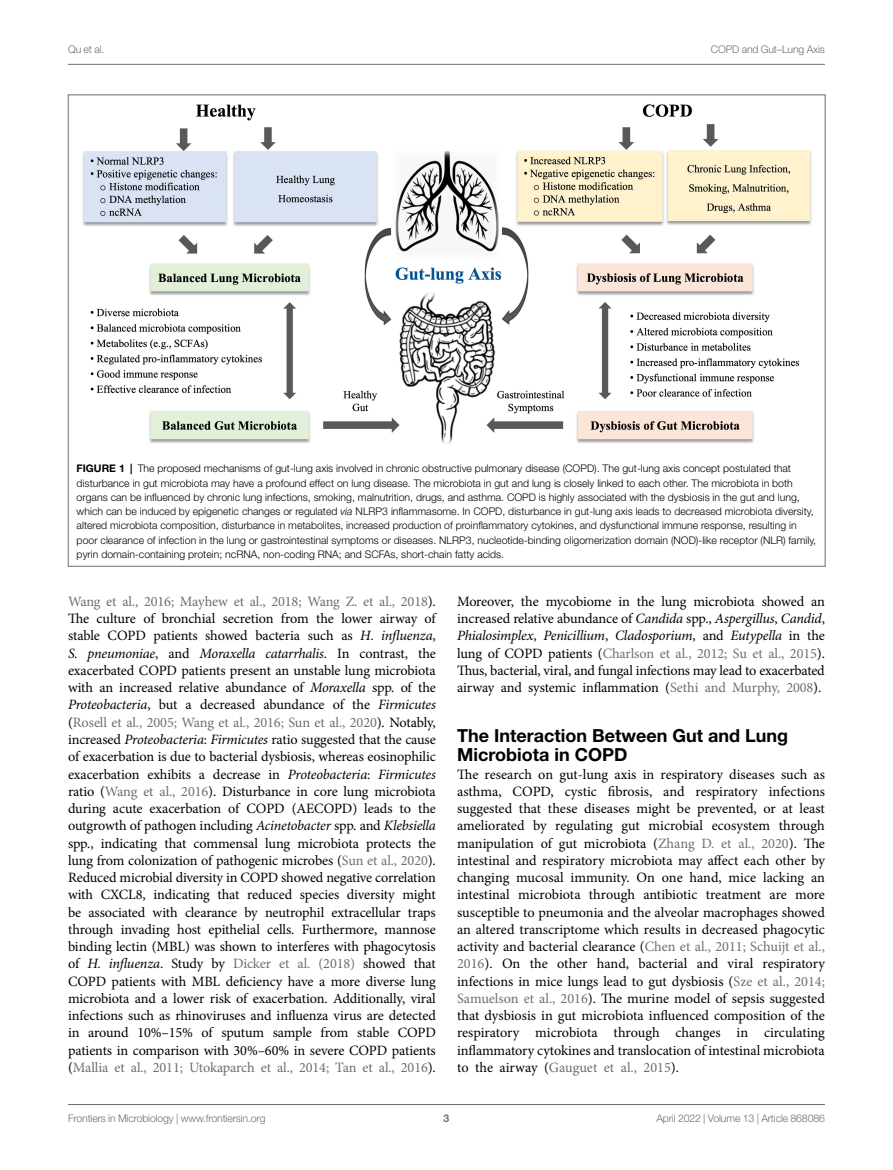
<style>
.page{position:relative;width:893px;height:1170px;background:#fff}
.page>*{position:absolute;margin:0;border:0;box-sizing:border-box;transform-origin:0 0}
.HEAD_2{font:700 18px/18.8px "Helvetica Neue LT Std";color:#000}
.TEXT_FLUSH{font:14.25px/17.2px "Minion Pro";letter-spacing:-.01em;color:#000;text-align:justify}
.FIG_LEG{font:300 10.5px/14.2px "Helvetica Neue LT Std";color:#000}
.t1{font:300 10.5px "Helvetica Neue LT Std";letter-spacing:-.015em;color:#6d6e71}
.t2{font:700 10.5px "Helvetica Neue LT Std";color:#6d6e71}
.s1{font-weight:700}
.s2{font-style:italic}
.s3{color:#6d6e71}
</style>
<div class="page">
<hr style="left:68px;top:64px;width:757px;height:1px;background:#6d6e71">
<hr style="left:68px;top:1104px;width:757px;height:1px;background:#6d6e71">
<img style="left:82px;top:104px;width:730px;height:339px">
<p class="t1" style="left:68px;top:42px;width:38px">Qu et al.</p>
<p class="t1" style="left:711px;top:42px;width:116px">COPD and Gut–Lung Axis</p>
<p class="FIG_LEG" style="left:77px;top:461px;width:741px"><span class="s1">FIGURE 1 |</span> The proposed mechanisms of gut-lung axis involved in chronic obstructive pulmonary disease (COPD). The gut-lung axis concept postulated that disturbance in gut microbiota may have a profound effect on lung disease. The microbiota in gut and lung is closely linked to each other. The microbiota in both organs can be influenced by chronic lung infections, smoking, malnutrition, drugs, and asthma. COPD is highly associated with the dysbiosis in the gut and lung, which can be induced by epigenetic changes or regulated <span class="s2">via</span> NLRP3 inflammasome. In COPD, disturbance in gut-lung axis leads to decreased microbiota diversity, altered microbiota composition, disturbance in metabolites, increased production of proinflammatory cytokines, and dysfunctional immune response, resulting in poor clearance of infection in the lung or gastrointestinal symptoms or diseases. NLRP3, nucleotide-binding oligomerization domain (NOD)-like receptor (NLR) family, pyrin domain-containing protein; ncRNA, non-coding RNA; and SCFAs, short-chain fatty acids.</p>
<p class="TEXT_FLUSH" style="left:68px;top:592px;width:369px"><span class="s3">Wang et al., 2016; Mayhew et al., 2018; Wang Z. et al., 2018</span>).<br>The culture of bronchial secretion from the lower airway of stable COPD patients showed bacteria such as <span class="s2">H. influenza</span>, <span class="s2">S. pneumoniae</span>, and <span class="s2">Moraxella catarrhalis</span>. In contrast, the exacerbated COPD patients present an unstable lung microbiota with an increased relative abundance of <span class="s2">Moraxella</span> spp. of the <span class="s2">Proteobacteria</span>, but a decreased abundance of the <span class="s2">Firmicutes </span>(<span class="s3">Rosell et al., 2005; Wang et al., 2016; Sun et al., 2020</span>). Notably, increased <span class="s2">Proteobacteria</span>: <span class="s2">Firmicutes</span> ratio suggested that the cause of exacerbation is due to bacterial dysbiosis, whereas eosinophilic exacerbation exhibits a decrease in <span class="s2">Proteobacteria</span>: <span class="s2">Firmicutes </span>ratio (<span class="s3">Wang et al., 2016</span>). Disturbance in core lung microbiota during acute exacerbation of COPD (AECOPD) leads to the outgrowth of pathogen including <span class="s2">Acinetobacter</span> spp. and <span class="s2">Klebsiella </span>spp., indicating that commensal lung microbiota protects the lung from colonization of pathogenic microbes (<span class="s3">Sun et al., 2020</span>).<br>Reduced microbial diversity in COPD showed negative correlation with CXCL8, indicating that reduced species diversity might be associated with clearance by neutrophil extracellular traps through invading host epithelial cells. Furthermore, mannose binding lectin (MBL) was shown to interferes with phagocytosis of <span class="s2">H. influenza</span>. Study by <span class="s3">Dicker et al. (2018)</span> showed that COPD patients with MBL deficiency have a more diverse lung microbiota and a lower risk of exacerbation. Additionally, viral infections such as rhinoviruses and influenza virus are detected in around 10%–15% of sputum sample from stable COPD patients in comparison with 30%–60% in severe COPD patients (<span class="s3">Mallia et al., 2011; Utokaparch et al., 2014; Tan et al., 2016</span>).</p>
<p class="TEXT_FLUSH" style="left:457px;top:592px;width:369px">Moreover, the mycobiome in the lung microbiota showed an increased relative abundance of <span class="s2">Candida</span> spp., <span class="s2">Aspergillus</span>, <span class="s2">Candid</span>, <span class="s2">Phialosimplex</span>, <span class="s2">Penicillium</span>, <span class="s2">Cladosporium</span>, and <span class="s2">Eutypella</span> in the lung of COPD patients (<span class="s3">Charlson et al., 2012; Su et al., 2015</span>).<br>Thus, bacterial, viral, and fungal infections may lead to exacerbated airway and systemic inflammation (<span class="s3">Sethi and Murphy, 2008</span>).</p>
<p class="HEAD_2" style="left:457px;top:726px;width:333px">The Interaction Between Gut and Lung<br>Microbiota in COPD</p>
<p class="TEXT_FLUSH" style="left:457px;top:765px;width:369px">The research on gut-lung axis in respiratory diseases such as asthma, COPD, cystic fibrosis, and respiratory infections suggested that these diseases might be prevented, or at least ameliorated by regulating gut microbial ecosystem through manipulation of gut microbiota (<span class="s3">Zhang D. et al., 2020</span>). The intestinal and respiratory microbiota may affect each other by changing mucosal immunity. On one hand, mice lacking an intestinal microbiota through antibiotic treatment are more susceptible to pneumonia and the alveolar macrophages showed an altered transcriptome which results in decreased phagocytic activity and bacterial clearance (<span class="s3">Chen et al., 2011; Schuijt et al., 2016</span>). On the other hand, bacterial and viral respiratory infections in mice lungs lead to gut dysbiosis (<span class="s3">Sze et al., 2014; Samuelson et al., 2016</span>). The murine model of sepsis suggested that dysbiosis in gut microbiota influenced composition of the respiratory microbiota through changes in circulating inflammatory cytokines and translocation of intestinal microbiota to the airway (<span class="s3">Gauguet et al., 2015</span>).</p>
<p class="t1" style="left:68px;top:1111px;width:199px">Frontiers in Microbiology | www.frontiersin.org</p>
<p class="t2" style="left:444px;top:1111px;width:7px">3</p>
<p class="t1" style="left:656px;top:1111px;width:170px">April 2022 | Volume 13 | Article 868086</p>
</div>
